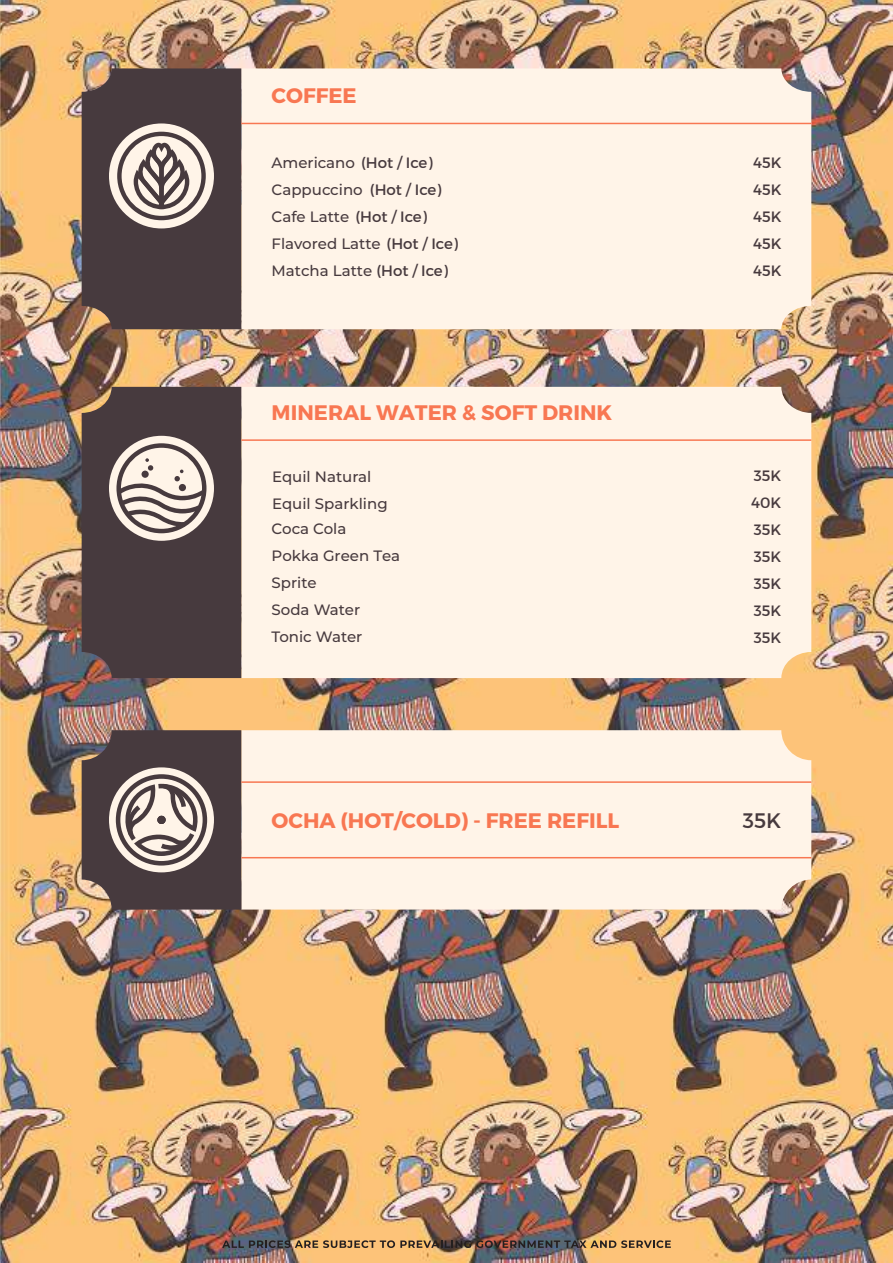
<style>
.page{position:relative;width:893px;height:1263px;background:#fff}
.page>*{position:absolute;margin:0;border:0;box-sizing:border-box;transform-origin:0 0}
.t1{font:700 21px "Montserrat";color:#f87752}
.t2{font:21px "Montserrat";color:#473a3e}
.t3{font:500 15px/27px "Montserrat";color:#473a3e}
.t4{font:15px/27px "Montserrat";color:#473a3e;text-align:justify}
.s1{font-weight:400}
</style>
<div class="page">
<img style="left:0;top:0;width:893px;height:1263px">
<img style="left:222px;top:1240px;width:449px;height:8px">
<div style="left:241px;top:68px;width:570px;height:261px;background:#fff4e8"></div>
<hr style="left:241px;top:123px;width:570px;height:1px;background:#f87752">
<svg style="left:82px;top:68px;width:159px;height:261px"></svg>
<div style="left:241px;top:387px;width:570px;height:291px;background:#fff4e8"></div>
<div style="left:82px;top:387px;width:159px;height:291px;background:#473a3e"></div>
<hr style="left:241px;top:439px;width:570px;height:2px;background:#f87752">
<div style="left:109px;top:436px;width:105px;height:105px;background:#fff4e8;border-radius:50%"></div>
<svg style="left:116px;top:443px;width:90px;height:90px"></svg>
<div style="left:241px;top:730px;width:570px;height:179px;background:#fff4e8"></div>
<svg style="left:82px;top:730px;width:159px;height:179px"></svg>
<hr style="left:241px;top:781px;width:570px;height:2px;background:#f87752">
<hr style="left:241px;top:857px;width:570px;height:1px;background:#f87752">
<h1 class="t1" style="left:272px;top:83px;width:87px">COFFEE</h1>
<p class="t3" style="left:272px;top:149px;width:188px">Americano <span class="s1">(Hot / Ice)<br></span>Cappuccino <span class="s1">(Hot / Ice)<br></span>Cafe Latte <span class="s1">(Hot / Ice)<br></span>Flavored Latte <span class="s1">(Hot / Ice)<br></span>Matcha Latte <span class="s1">(Hot / Ice)</span></p>
<h1 class="t1" style="left:272px;top:399px;width:342px">MINERAL WATER &amp; SOFT DRINK</h1>
<p class="t4" style="left:753px;top:149px;width:30px">45K 45K 45K 45K 45K</p>
<p class="t3" style="left:272px;top:462px;width:117px">Equil Natural<br>Equil Sparkling</p>
<p class="t4" style="left:751px;top:462px;width:32px">35K 40K 35K 35K 35K 35K 35K</p>
<p class="t3" style="left:272px;top:514px;width:130px">Coca Cola<br>Pokka Green Tea</p>
<p class="t3" style="left:272px;top:568px;width:47px">Sprite</p>
<p class="t3" style="left:272px;top:595px;width:92px">Soda Water<br>Tonic Water</p>
<h1 class="t1" style="left:272px;top:807px;width:349px">OCHA (HOT/COLD) - FREE REFILL</h1>
<h1 class="t2" style="left:743px;top:807px;width:40px">35K</h1>
</div>
